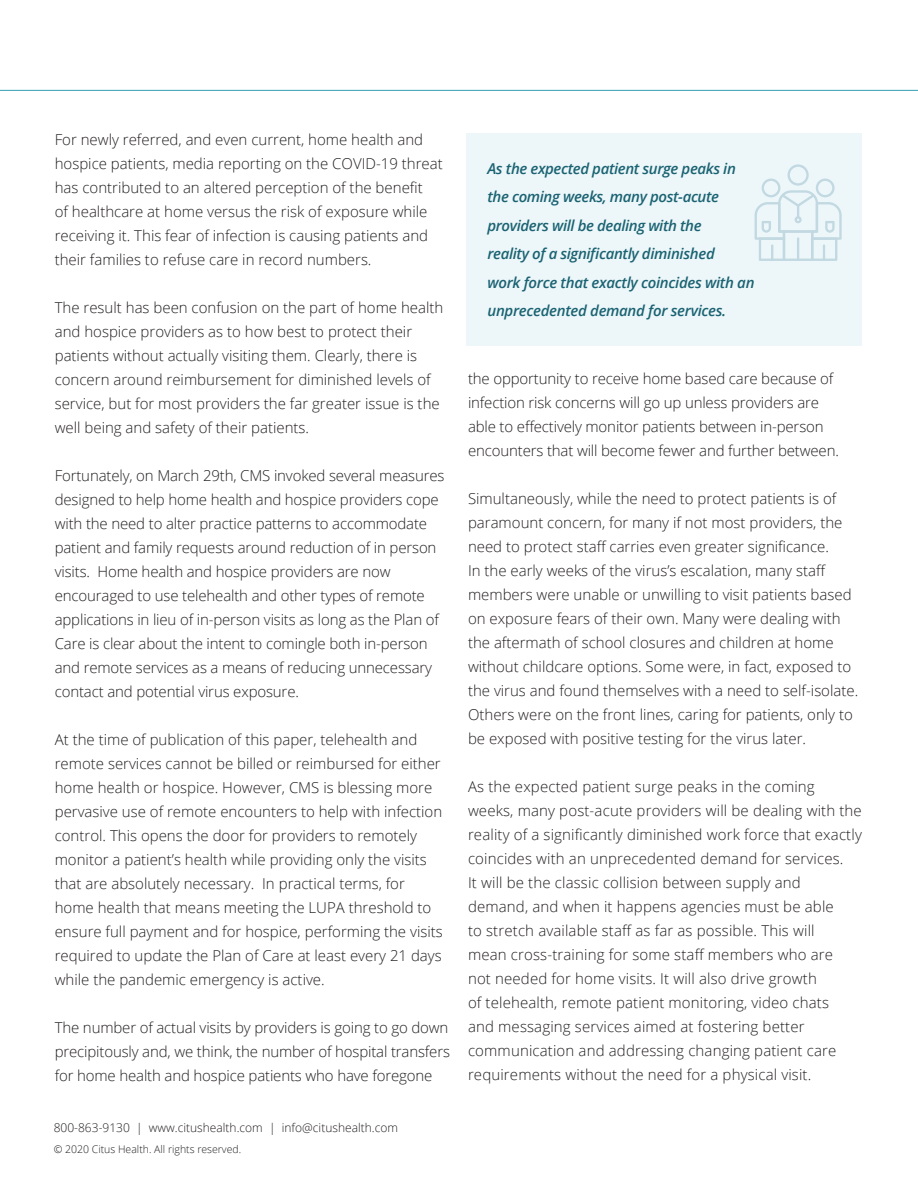
<style>
.page{position:relative;width:918px;height:1188px;background:#fff}
.page>*{position:absolute;margin:0;border:0;box-sizing:border-box;transform-origin:0 0}
.t1{font:300 15px/24px "Open Sans";color:#231f20}
.t2{font:italic 600 15px/28.5px "Open Sans";letter-spacing:-.025em;color:#1b6372}
.t3{font:300 12px "Open Sans";color:#231f20}
.t4{font:300 10.5px "Open Sans";color:#231f20}
</style>
<div class="page">
<hr style="left:0;top:90px;width:918px;height:1px;background:#349db3">
<div style="left:466px;top:134px;width:396px;height:212px;background:#edf7fa"></div>
<svg style="left:755px;top:164px;width:87px;height:97px"></svg>
<p class="t1" style="left:55px;top:127px;width:390px">For newly referred, and even current, home health and hospice patients, media reporting on the COVID-19 threat has contributed to an altered perception of the benefit<br>of healthcare at home versus the risk of exposure while receiving it. This fear of infection is causing patients and their families to refuse care in record numbers.</p>
<p class="t1" style="left:55px;top:295px;width:390px">The result has been confusion on the part of home health and hospice providers as to how best to protect their patients without actually visiting them. Clearly, there is concern around reimbursement for diminished levels of service, but for most providers the far greater issue is the well being and safety of their patients.</p>
<p class="t1" style="left:55px;top:463px;width:391px">Fortunately, on March 29th, CMS invoked several measures designed to help home health and hospice providers cope with the need to alter practice patterns to accommodate patient and family requests around reduction of in person visits. Home health and hospice providers are now encouraged to use telehealth and other types of remote applications in lieu of in-person visits as long as the Plan of Care is clear about the intent to comingle both in-person and remote services as a means of reducing unnecessary contact and potential virus exposure.</p>
<p class="t1" style="left:55px;top:727px;width:390px">At the time of publication of this paper, telehealth and remote services cannot be billed or reimbursed for either home health or hospice. However, CMS is blessing more pervasive use of remote encounters to help with infection control. This opens the door for providers to remotely monitor a patient’s health while providing only the visits that are absolutely necessary. In practical terms, for home health that means meeting the LUPA threshold to ensure full payment and for hospice, performing the visits required to update the Plan of Care at least every 21 days while the pandemic emergency is active.</p>
<p class="t1" style="left:55px;top:1015px;width:397px;text-align:justify">The number of actual visits by providers is going to go down precipitously and, we think, the number of hospital transfers for home health and hospice patients who have foregone</p>
<p class="t3" style="left:54px;top:1120px;width:346px">800-863-9130 | www.citushealth.com | info@citushealth.com</p>
<p class="t4" style="left:54px;top:1142px;width:189px">© 2020 Citus Health. All rights reserved.</p>
<p class="t2" style="left:488px;top:154px;width:269px">As the expected patient surge peaks in the coming weeks, many post-acute providers will be dealing with the<br>reality of a significantly diminished<br>work force that exactly coincides with an unprecedented demand for services.</p>
<p class="t1" style="left:468px;top:367px;width:372px">the opportunity to receive home based care because of infection risk concerns will go up unless providers are able to effectively monitor patients between in-person encounters that will become fewer and further between.</p>
<p class="t1" style="left:468px;top:487px;width:392px">Simultaneously, while the need to protect patients is of paramount concern, for many if not most providers, the need to protect staff carries even greater significance.<br>In the early weeks of the virus’s escalation, many staff members were unable or unwilling to visit patients based on exposure fears of their own. Many were dealing with the aftermath of school closures and children at home without childcare options. Some were, in fact, exposed to the virus and found themselves with a need to self-isolate.<br>Others were on the front lines, caring for patients, only to be exposed with positive testing for the virus later.</p>
<p class="t1" style="left:468px;top:775px;width:395px">As the expected patient surge peaks in the coming weeks, many post-acute providers will be dealing with the reality of a significantly diminished work force that exactly coincides with an unprecedented demand for services.</p>
<p class="t1" style="left:468px;top:871px;width:370px">It will be the classic collision between supply and demand, and when it happens agencies must be able to stretch available staff as far as possible. This will mean cross-training for some staff members who are not needed for home visits. It will also drive growth<br>of telehealth, remote patient monitoring, video chats and messaging services aimed at fostering better communication and addressing changing patient care requirements without the need for a physical visit.</p>
</div>
